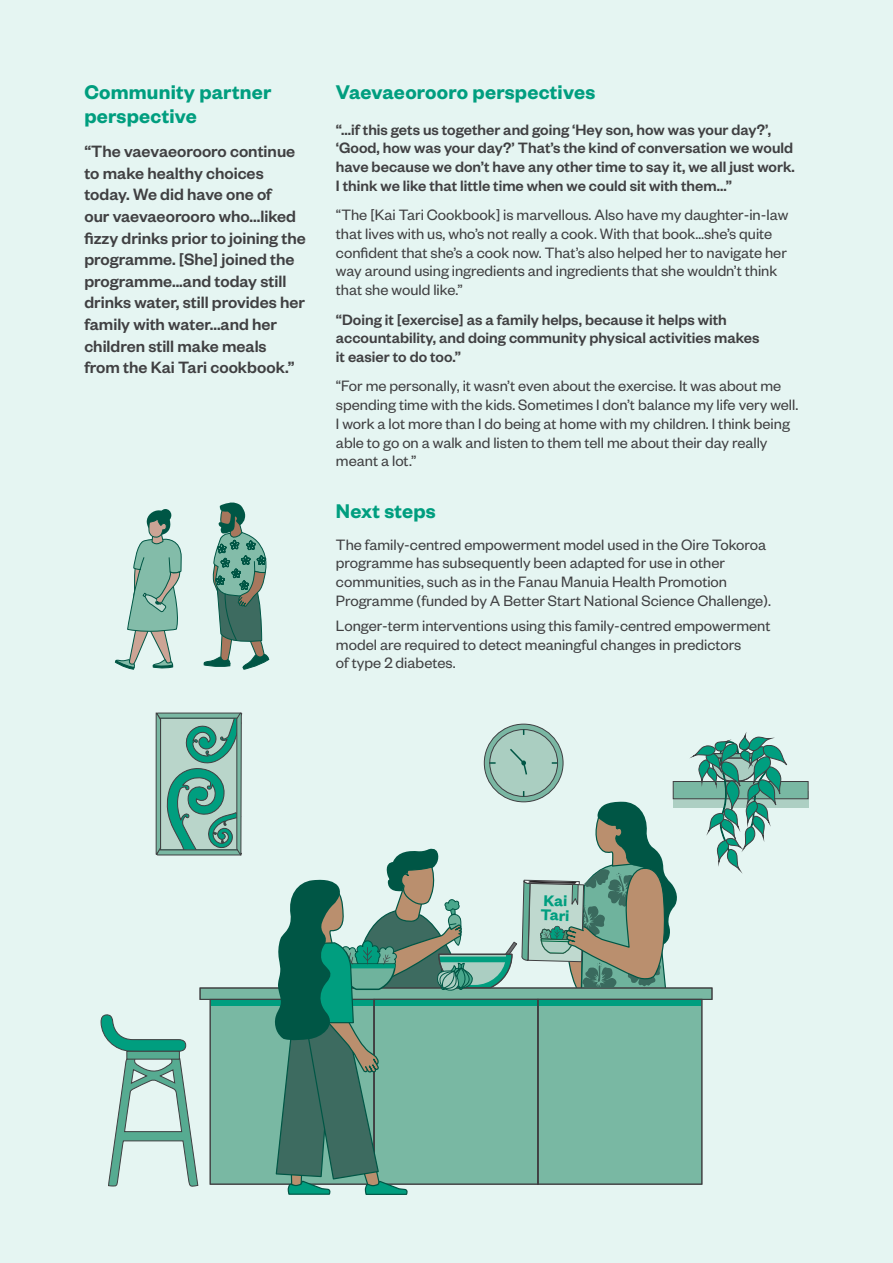
<style>
.page{position:relative;width:893px;height:1263px;background:#e5f5f2}
.page>*{position:absolute;margin:0;border:0;box-sizing:border-box;transform-origin:0 0}
.t1{font:600 21.75px/24px "Founders Grotesk";letter-spacing:.01em;color:#009e7f}
.t2{font:500 18px/21.6px "Founders Grotesk";color:#404042}
.t3{font:600 17.1px/14.5px "Founders Grotesk";color:#009e7f}
.t4{font:16.5px/18.8px "Founders Grotesk";color:#404042}
.t5{font:500 16.5px/18.8px "Founders Grotesk";color:#404042}
</style>
<div class="page">
<div style="left:673px;top:791px;width:135px;height:16px;background:#adcfc3"></div>
<div style="left:673px;top:781px;width:136px;height:18px;background:#79b8a3;border:1px solid #404042"></div>
<svg style="left:101px;top:502px;width:692px;height:693px"></svg>
<h1 class="t1" style="left:84px;top:82px;width:189px">Community partner perspective</h1>
<p class="t2" style="left:84px;top:142px;width:223px">“The vaevaeorooro continue to make healthy choices today. We did have one of<br>our vaevaeorooro who...liked fizzy drinks prior to joining the programme. [She] joined the programme...and today still drinks water, still provides her family with water...and her children still make meals from the Kai Tari cookbook.”</p>
<h1 class="t1" style="left:336px;top:81px;width:261px">Vaevaeorooro perspectives</h1>
<p class="t5" style="left:336px;top:121px;width:461px">“…if this gets us together and going ‘Hey son, how was your day?’, ‘Good, how was your day?’ That’s the kind of conversation we would have because we don’t have any other time to say it, we all just work.<br>I think we like that little time when we could sit with them…”</p>
<p class="t4" style="left:336px;top:207px;width:454px">“The [Kai Tari Cookbook] is marvellous. Also have my daughter-in-law that lives with us, who’s not really a cook. With that book…she’s quite confident that she’s a cook now. That’s also helped her to navigate her way around using ingredients and ingredients that she wouldn’t think that she would like.”</p>
<p class="t5" style="left:336px;top:311px;width:425px">“Doing it [exercise] as a family helps, because it helps with accountability, and doing community physical activities makes it easier to do too.”</p>
<p class="t4" style="left:336px;top:378px;width:464px">“For me personally, it wasn’t even about the exercise. It was about me spending time with the kids. Sometimes I don’t balance my life very well.<br>I work a lot more than I do being at home with my children. I think being able to go on a walk and listen to them tell me about their day really meant a lot.”</p>
<h1 class="t1" style="left:336px;top:501px;width:101px">Next steps</h1>
<p class="t4" style="left:336px;top:536px;width:437px">The family-centred empowerment model used in the Oire Tokoroa programme has subsequently been adapted for use in other communities, such as in the Fanau Manuia Health Promotion Programme (funded by A Better Start National Science Challenge).</p>
<p class="t4" style="left:336px;top:618px;width:436px">Longer-term interventions using this family-centred empowerment model are required to detect meaningful changes in predictors<br>of type 2 diabetes.</p>
<p class="t3" style="left:541px;top:894px;width:30px;rotate:1deg">Kai<br>Tari</p>
</div>
